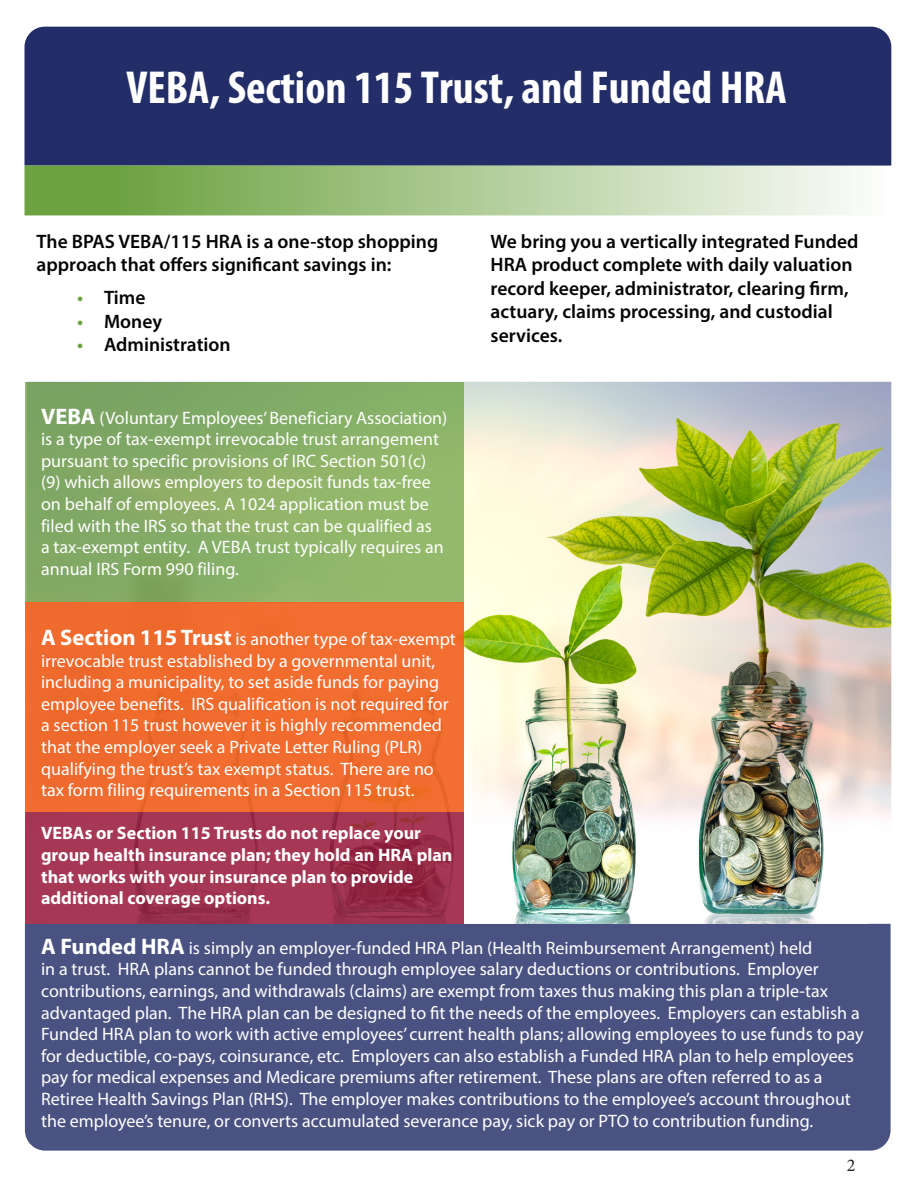
<style>
.page{position:relative;width:918px;height:1188px;background:#fff}
.page>*{position:absolute;margin:0;border:0;box-sizing:border-box;transform-origin:0 0}
.t1{font:700 condensed 46.5px "Myriad Pro";color:#fff}
.t2{font:600 19.5px/23.4px "Myriad Pro";color:#040503}
.t3{font:18px/21.6px "Myriad Pro";color:#fff}
.t4{font:700 18px/21.6px "Myriad Pro";color:#fff}
.t5{font:18px "Minion Pro";color:#231f20}
.s1{color:#6ea141}
.s2{font-weight:700;font-size:22.5px}
</style>
<div class="page">
<div style="left:25px;top:924px;width:866px;height:227px;background:#4a5282"></div>
<img style="left:464px;top:382px;width:427px;height:542px">
<svg style="left:25px;top:382px;width:439px;height:221px;background:#88ae66"></svg>
<div style="left:25px;top:603px;width:439px;height:209px;background:#f16c2e"></div>
<svg style="left:25px;top:812px;width:439px;height:112px;background:#a03350"></svg>
<div style="left:25px;top:27px;width:866px;height:138px;background:#232d67"></div>
<svg style="left:24px;top:165px;width:868px;height:51px;background:#adca96"></svg>
<p class="t1" style="left:126px;top:58px;width:662px">VEBA, Section 115 Trust, and Funded HRA</p>
<p class="t2" style="left:37px;top:229px;width:403px">The BPAS VEBA/115 HRA is a one-stop shopping approach that offers significant savings in:</p>
<p class="t2" style="left:77px;top:286px;width:70px"><span class="s1">•</span> Time</p>
<p class="t2" style="left:77px;top:309px;width:87px"><span class="s1">•</span> Money</p>
<p class="t2" style="left:77px;top:332px;width:155px"><span class="s1">•</span> Administration</p>
<p class="t3" style="left:41px;top:407px;width:408px"><span class="s2">VEBA</span> (Voluntary Employees’ Beneficiary Association) is a type of tax-exempt irrevocable trust arrangement pursuant to specific provisions of IRC Section 501(c) (9) which allows employers to deposit funds tax-free on behalf of employees. A 1024 application must be filed with the IRS so that the trust can be qualified as<br>a tax-exempt entity. A VEBA trust typically requires an annual IRS Form 990 filing.</p>
<p class="t3" style="left:41px;top:628px;width:416px"><span class="s2">A Section 115 Trust</span> is another type of tax-exempt irrevocable trust established by a governmental unit, including a municipality, to set aside funds for paying employee benefits. IRS qualification is not required for a section 115 trust however it is highly recommended that the employer seek a Private Letter Ruling (PLR) qualifying the trust’s tax exempt status. There are no tax form filing requirements in a Section 115 trust.</p>
<p class="t4" style="left:41px;top:822px;width:413px">VEBAs or Section 115 Trusts do not replace your group health insurance plan; they hold an HRA plan that works with your insurance plan to provide additional coverage options.</p>
<p class="t2" style="left:491px;top:229px;width:369px">We bring you a vertically integrated Funded HRA product complete with daily valuation record keeper, administrator, clearing firm, actuary, claims processing, and custodial services.</p>
<p class="t3" style="left:41px;top:937px;width:824px"><span class="s2">A Funded HRA</span> is simply an employer-funded HRA Plan (Health Reimbursement Arrangement) held<br>in a trust. HRA plans cannot be funded through employee salary deductions or contributions. Employer contributions, earnings, and withdrawals (claims) are exempt from taxes thus making this plan a triple-tax advantaged plan. The HRA plan can be designed to fit the needs of the employees. Employers can establish a Funded HRA plan to work with active employees’ current health plans; allowing employees to use funds to pay for deductible, co-pays, coinsurance, etc. Employers can also establish a Funded HRA plan to help employees pay for medical expenses and Medicare premiums after retirement. These plans are often referred to as a Retiree Health Savings Plan (RHS). The employer makes contributions to the employee’s account throughout the employee’s tenure, or converts accumulated severance pay, sick pay or PTO to contribution funding.</p>
<p class="t5" style="left:847px;top:1153px;width:10px">2</p>
</div>
